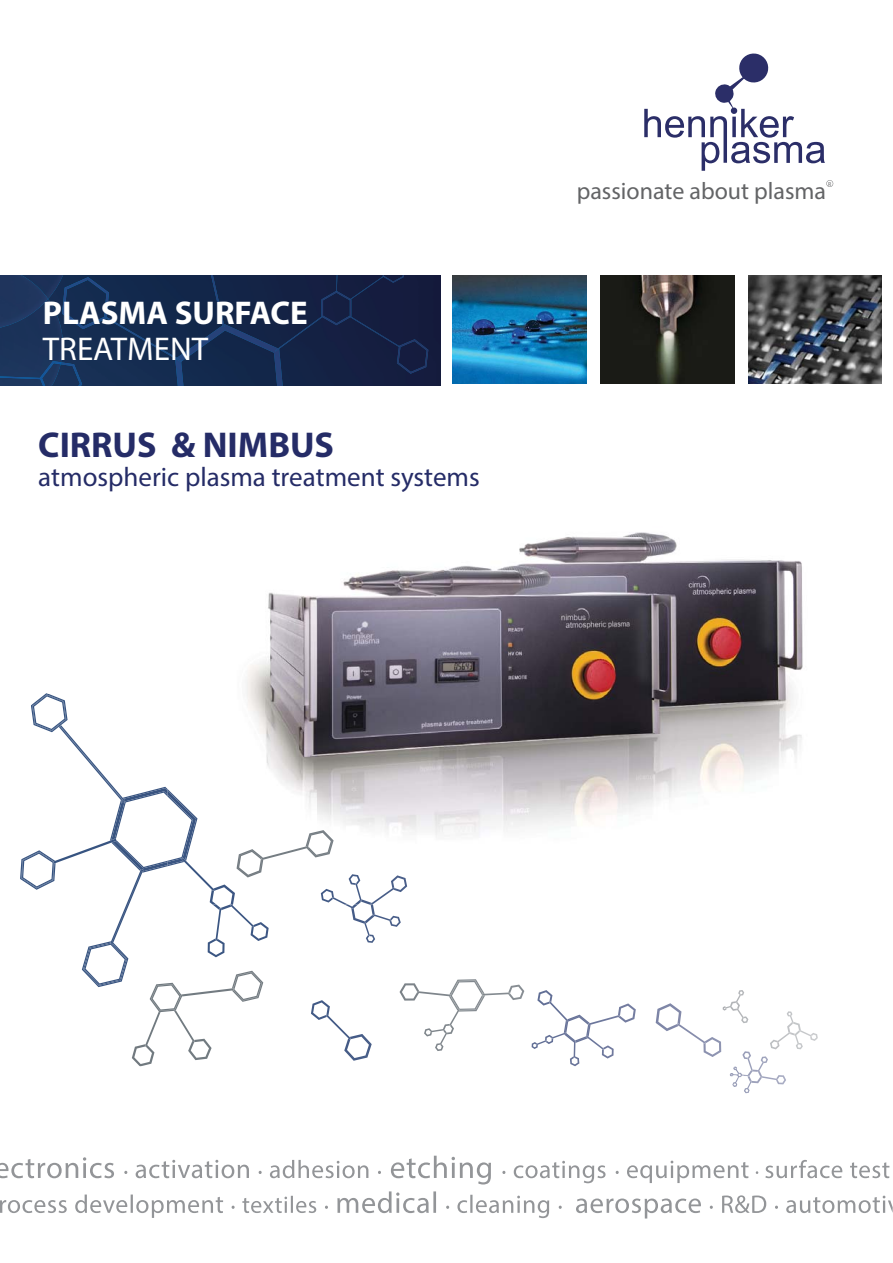
<style>
.page{position:relative;width:893px;height:1263px;background:#fff}
.page>*{position:absolute;margin:0;border:0;box-sizing:border-box;transform-origin:0 0}
.t1{font:700 36px "Myriad Pro";color:#252c67}
.t2{font:700 33px "Myriad Pro";color:#fff}
.t3{font:33px "Myriad Pro";color:#fff}
.t4{font:27px "Myriad Pro";color:#252c67}
.t5{font:24px "Myriad Pro";color:#636466}
.t6{font:5.7px "Myriad Pro";color:#636466}
</style>
<div class="page">
<img style="left:246px;top:532px;width:557px;height:373px">
<img style="left:354px;top:899px;width:16px;height:6px">
<img style="left:391px;top:875px;width:16px;height:17px">
<img style="left:370px;top:888px;width:24px;height:17px">
<img style="left:321px;top:889px;width:13px;height:14px">
<img style="left:332px;top:897px;width:16px;height:8px">
<svg style="left:345px;top:905px;width:56px;height:38px"></svg>
<svg style="left:349px;top:874px;width:11px;height:11px"></svg>
<img style="left:355px;top:883px;width:7px;height:19px">
<svg style="left:399px;top:979px;width:125px;height:72px"></svg>
<svg style="left:532px;top:990px;width:104px;height:76px"></svg>
<img style="left:306px;top:830px;width:28px;height:27px">
<img style="left:269px;top:846px;width:39px;height:14px">
<svg style="left:311px;top:1000px;width:61px;height:61px"></svg>
<svg style="left:656px;top:990px;width:162px;height:94px"></svg>
<svg style="left:20px;top:693px;width:249px;height:373px"></svg>
<svg style="left:644px;top:54px;width:181px;height:117px"></svg>
<div style="left:149px;top:275px;width:291px;height:110px;background:#142143"></div>
<div style="left:63px;top:275px;width:86px;height:110px;background:#162e52"></div>
<img style="left:48px;top:275px;width:17px;height:24px">
<div style="left:0;top:299px;width:63px;height:86px;background:#1c345a"></div>
<div style="left:0;top:275px;width:48px;height:55px;background:#1e345d"></div>
<img style="left:61px;top:362px;width:21px;height:23px">
<img style="left:40px;top:361px;width:21px;height:24px">
<img style="left:0;top:375px;width:41px;height:4px">
<img style="left:175px;top:324px;width:110px;height:61px">
<img style="left:321px;top:291px;width:30px;height:34px">
<div style="left:275px;top:316px;width:48px;height:36px;background:#142245"></div>
<img style="left:397px;top:339px;width:31px;height:35px">
<div style="left:349px;top:316px;width:51px;height:31px;background:#151e40"></div>
<svg style="left:336px;top:275px;width:2px;height:17px"></svg>
<img style="left:383px;top:275px;width:21px;height:8px">
<img style="left:349px;top:276px;width:35px;height:24px">
<img style="left:199px;top:275px;width:26px;height:52px">
<img style="left:62px;top:277px;width:47px;height:52px">
<div style="left:105px;top:317px;width:77px;height:45px;background:#132b4f"></div>
<img style="left:452px;top:275px;width:134px;height:109px">
<img style="left:748px;top:276px;width:134px;height:108px">
<img style="left:600px;top:275px;width:134px;height:109px">
<svg style="left:0;top:1156px;width:889px;height:29px"></svg>
<svg style="left:826px;top:180px;width:7px;height:7px"></svg>
<svg style="left:0;top:1191px;width:893px;height:28px"></svg>
<img style="left:730px;top:1067px;width:22px;height:26px">
<p class="t2" style="left:43px;top:301px;width:266px">PLASMA SURFACE</p>
<p class="t3" style="left:43px;top:337px;width:167px">TREATMENT</p>
<h1 class="t1" style="left:38px;top:432px;width:297px">CIRRUS &amp; NIMBUS</h1>
<p class="t4" style="left:38px;top:466px;width:443px">atmospheric plasma treatment systems</p>
<p class="t6" style="left:828px;top:181px;width:5px">R</p>
<p class="t5" style="left:577px;top:182px;width:251px">passionate about plasma</p>
</div>
